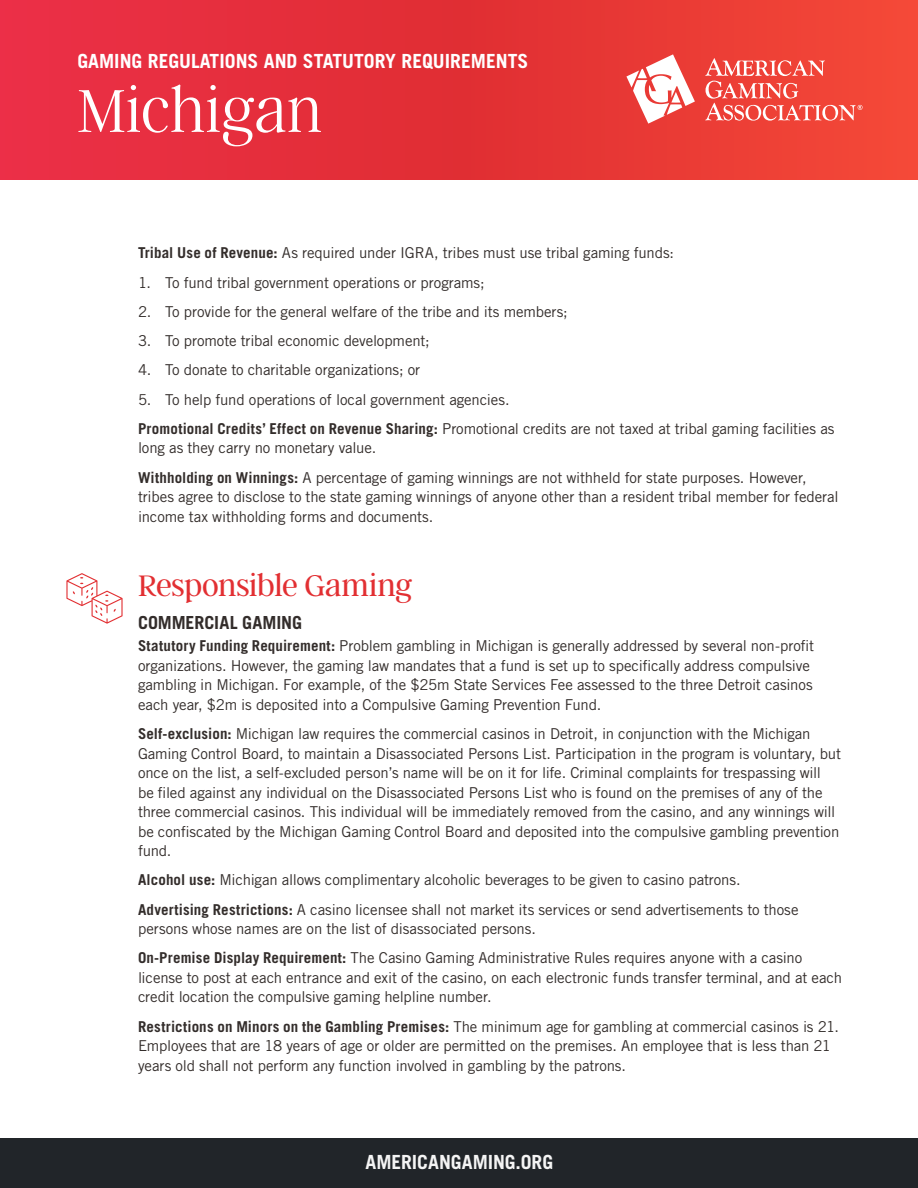
<style>
.page{position:relative;width:918px;height:1188px;background:#fff}
.page>*{position:absolute;margin:0;border:0;box-sizing:border-box;transform-origin:0 0}
.t1{font:100 67.5px "Argent CF";letter-spacing:.01em;color:#fff}
.t2{font:300 33px "Argent CF";letter-spacing:-.01em;color:#e22f32}
.t3{font:700 19.5px "Trade Gothic LT Std";color:#fff}
.t4{font:700 19.5px "Trade Gothic LT Std";color:#f4f4f4}
.t5{font:700 18px "Trade Gothic LT Std";letter-spacing:-.005em;color:#332d2b}
.t6{font:15px/19.5px "Trade Gothic LT Std";letter-spacing:-.01em;color:#332d2b}
.s1{font-weight:700}
</style>
<div class="page">
<div style="left:0;top:1138px;width:918px;height:50px;background:#212529"></div>
<div style="left:0;top:0;width:918px;height:179px;background:linear-gradient(to right,#e42841,#ed4231)"></div>
<svg style="left:626px;top:54px;width:69px;height:70px"></svg>
<svg style="left:705px;top:58px;width:158px;height:63px;background:#f16359"></svg>
<svg style="left:66px;top:573px;width:57px;height:51px"></svg>
<h3 class="t3" style="left:77px;top:50px;width:452px">GAMING REGULATIONS AND STATUTORY REQUIREMENTS</h3>
<h1 class="t1" style="left:77px;top:76px;width:246px">Michigan</h1>
<p class="t6" style="left:138px;top:243px;width:538px"><span class="s1">Tribal Use of Revenue:</span> As required under IGRA, tribes must use tribal gaming funds:</p>
<p class="t6" style="left:138px;top:272px;width:348px">1. To fund tribal government operations or programs;</p>
<p class="t6" style="left:138px;top:302px;width:431px">2. To provide for the general welfare of the tribe and its members;</p>
<p class="t6" style="left:138px;top:331px;width:293px">3. To promote tribal economic development;</p>
<p class="t6" style="left:138px;top:360px;width:284px">4. To donate to charitable organizations; or</p>
<p class="t6" style="left:138px;top:384px;width:698px;line-height:29.2px">5. To help fund operations of local government agencies.<br><span class="s1">Promotional Credits’ Effect on Revenue Sharing:</span> Promotional credits are not taxed at tribal gaming facilities as</p>
<p class="t6" style="left:138px;top:433px;width:670px;line-height:29.2px">long as they carry no monetary value.<br><span class="s1">Withholding on Winnings:</span> A percentage of gaming winnings are not withheld for state purposes. However,</p>
<p class="t6" style="left:138px;top:487px;width:702px">tribes agree to disclose to the state gaming winnings of anyone other than a resident tribal member for federal income tax withholding forms and documents.</p>
<h2 class="t2" style="left:138px;top:568px;width:276px">Responsible Gaming</h2>
<p class="t5" style="left:138px;top:611px;width:166px">COMMERCIAL GAMING</p>
<p class="t6" style="left:138px;top:636px;width:678px"><span class="s1">Statutory Funding Requirement:</span> Problem gambling in Michigan is generally addressed by several non-profit organizations. However, the gaming law mandates that a fund is set up to specifically address compulsive gambling in Michigan. For example, of the $25m State Services Fee assessed to the three Detroit casinos each year, $2m is deposited into a Compulsive Gaming Prevention Fund.</p>
<p class="t6" style="left:138px;top:724px;width:705px"><span class="s1">Self-exclusion:</span> Michigan law requires the commercial casinos in Detroit, in conjunction with the Michigan Gaming Control Board, to maintain a Disassociated Persons List. Participation in the program is voluntary, but once on the list, a self-excluded person’s name will be on it for life. Criminal complaints for trespassing will<br>be filed against any individual on the Disassociated Persons List who is found on the premises of any of the three commercial casinos. This individual will be immediately removed from the casino, and any winnings will be confiscated by the Michigan Gaming Control Board and deposited into the compulsive gambling prevention fund.</p>
<p class="t6" style="left:138px;top:865px;width:662px;line-height:29.2px"><span class="s1">Alcohol use:</span> Michigan allows complimentary alcoholic beverages to be given to casino patrons.<br><span class="s1">Advertising Restrictions:</span> A casino licensee shall not market its services or send advertisements to those</p>
<p class="t6" style="left:138px;top:914px;width:666px;line-height:29.2px">persons whose names are on the list of disassociated persons.<br><span class="s1">On-Premise Display Requirement:</span> The Casino Gaming Administrative Rules requires anyone with a casino</p>
<p class="t6" style="left:138px;top:968px;width:706px">license to post at each entrance and exit of the casino, on each electronic funds transfer terminal, and at each credit location the compulsive gaming helpline number.</p>
<p class="t6" style="left:138px;top:1016px;width:703px"><span class="s1">Restrictions on Minors on the Gambling Premises:</span> The minimum age for gambling at commercial casinos is 21.<br>Employees that are 18 years of age or older are permitted on the premises. An employee that is less than 21 years old shall not perform any function involved in gambling by the patrons.</p>
<h3 class="t4" style="left:365px;top:1150px;width:189px">AMERICANGAMING.ORG</h3>
</div>
